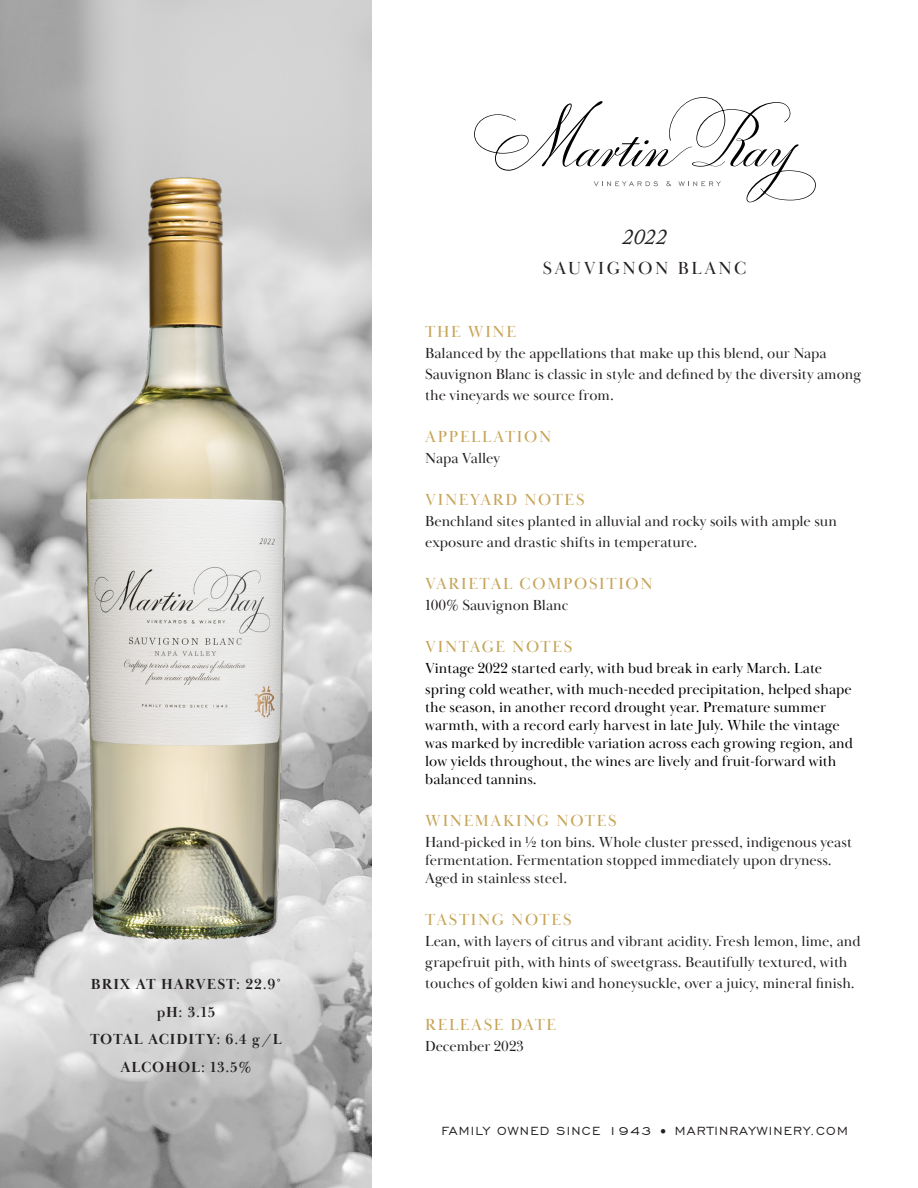
<style>
.page{position:relative;width:918px;height:1188px;background:#fff}
.page>*{position:absolute;margin:0;border:0;box-sizing:border-box;transform-origin:0 0}
.t1{font:italic 22.5px "Adobe Caslon Pro";color:#231f20}
.t2{font:18px "Baskerville Display PT";letter-spacing:.14em;color:#231f20}
.t3{font:16.5px "Baskerville Display PT";letter-spacing:.1em;color:#c6a456}
.Body{font:15px/21px "Baskerville Display PT";color:#231f20}
.Type_Blocks{font:15px/18px "Baskerville Display PT";color:#000}
.t4{font:700 15px "Baskerville Display PT";letter-spacing:.06em;color:#231f20}
.t5{font:15px "Engravers Gothic BT";letter-spacing:.08em;color:#231f20}
</style>
<div class="page">
<img style="left:0;top:0;width:372px;height:1188px">
<svg style="left:474px;top:97px;width:342px;height:105px"></svg>
<img style="left:74px;top:165px;width:224px;height:786px">
<p class="t4" style="left:91px;top:975px;width:192px">BRIX AT HARVEST: 22.9˚</p>
<p class="t4" style="left:157px;top:1003px;width:60px">pH: 3.15</p>
<p class="t4" style="left:90px;top:1031px;width:193px">TOTAL ACIDITY: 6.4 g/L</p>
<p class="t4" style="left:120px;top:1058px;width:133px">ALCOHOL: 13.5%</p>
<p class="t1" style="left:622px;top:223px;width:46px">2022</p>
<p class="t2" style="left:543px;top:258px;width:205px">SAUVIGNON BLANC</p>
<p class="t3" style="left:425px;top:322px;width:92px">THE WINE</p>
<p class="Body" style="left:425px;top:343px;width:403px">Balanced by the appellations that make up this blend, our Napa</p>
<p class="Body" style="left:425px;top:364px;width:438px">Sauvignon Blanc is classic in style and defined by the diversity among the vineyards we source from.</p>
<p class="t3" style="left:425px;top:427px;width:127px">APPELLATION</p>
<p class="Body" style="left:425px;top:448px;width:76px">Napa Valley</p>
<p class="t3" style="left:425px;top:490px;width:161px">VINEYARD NOTES</p>
<p class="Body" style="left:425px;top:511px;width:413px">Benchland sites planted in alluvial and rocky soils with ample sun exposure and drastic shifts in temperature.</p>
<p class="t3" style="left:425px;top:574px;width:229px">VARIETAL COMPOSITION</p>
<p class="Body" style="left:425px;top:595px;width:144px">100% Sauvignon Blanc</p>
<p class="t3" style="left:425px;top:637px;width:149px">VINTAGE NOTES</p>
<p class="Type_Blocks" style="left:425px;top:658px;width:428px;line-height:21px">Vintage 2022 started early, with bud break in early March. Late spring cold weather, with much-needed precipitation, helped shape</p>
<p class="Type_Blocks" style="left:425px;top:699px;width:429px">the season, in another record drought year. Premature summer warmth, with a record early harvest in late July. While the vintage was marked by incredible variation across each growing region, and low yields throughout, the wines are lively and fruit-forward with balanced tannins.</p>
<p class="t3" style="left:425px;top:811px;width:193px">WINEMAKING NOTES</p>
<p class="Body" style="left:425px;top:834px;width:428px;line-height:18px">Hand-picked in ½ ton bins. Whole cluster pressed, indigenous yeast fermentation. Fermentation stopped immediately upon dryness.<br>Aged in stainless steel.</p>
<p class="t3" style="left:425px;top:910px;width:148px">TASTING NOTES</p>
<p class="Body" style="left:425px;top:931px;width:437px">Lean, with layers of citrus and vibrant acidity. Fresh lemon, lime, and grapefruit pith, with hints of sweetgrass. Beautifully textured, with touches of golden kiwi and honeysuckle, over a juicy, mineral finish.</p>
<p class="t3" style="left:425px;top:1015px;width:132px">RELEASE DATE</p>
<p class="Body" style="left:425px;top:1036px;width:100px">December 2023</p>
<p class="t5" style="left:442px;top:1123px;width:408px">FAMILY OWNED SINCE 1943 • MARTINRAYWINERY.COM</p>
</div>
